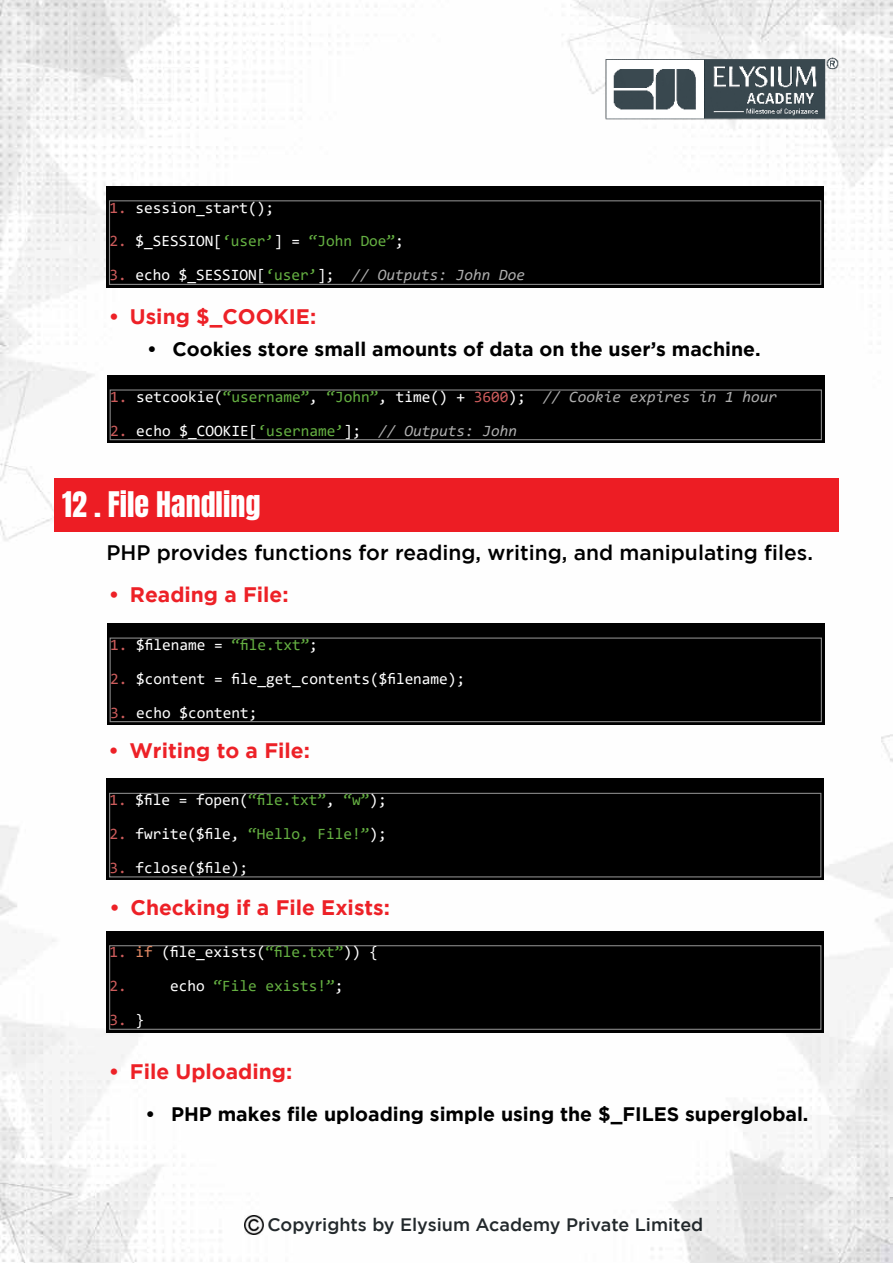
<style>
.page{position:relative;width:893px;height:1263px;background:#fff}
.page>*{position:absolute;margin:0;border:0;box-sizing:border-box;transform-origin:0 0}
.t1{font:30px "Anton";color:#fff}
.t2{font:700 21px "Gotham";color:#ed2127}
.t3{font:500 21px "Gotham";color:#000}
.t4{font:700 19.5px "Gotham";color:#000}
.t5{font:500 18px "Gotham";color:#23292c}
.t6{font:15.75px/33.9px "Consolas";color:#fff}
.t7{font:italic 15.75px "Consolas";color:#aeaeae}
.t8{font:15.75px "Consolas";color:#65b042}
.t9{font:15.75px "Consolas";color:#cd5c5c}
.s1{color:#cd5c5c}
.s2{color:#fff}
.s3{font-style:normal;color:#cd5c5c}
.s4{font-style:normal;color:#fff}
.s5{font-style:normal;color:#65b042}
.s6{color:#65b042}
.s7{font-style:italic;color:#aeaeae}
.s8{color:#e28964}
</style>
<div class="page">
<img style="left:0;top:0;width:893px;height:1263px">
<img style="left:604px;top:56px;width:234px;height:64px">
<img style="left:244px;top:1216px;width:19px;height:18px">
<div style="left:106px;top:186px;width:718px;height:101px;background:#000"></div>
<div style="left:109px;top:200px;width:712px;height:85px;border:1px solid #888"></div>
<div style="left:107px;top:375px;width:717px;height:68px;background:#000"></div>
<div style="left:110px;top:389px;width:712px;height:51px;border:1px solid #888"></div>
<div style="left:107px;top:623px;width:717px;height:102px;background:#000"></div>
<div style="left:110px;top:637px;width:712px;height:85px;border:1px solid #888"></div>
<div style="left:107px;top:778px;width:717px;height:102px;background:#000"></div>
<div style="left:109px;top:793px;width:712px;height:84px;border:1px solid #888"></div>
<div style="left:107px;top:931px;width:717px;height:101px;background:#000"></div>
<div style="left:109px;top:945px;width:712px;height:85px;border:1px solid #888"></div>
<div style="left:54px;top:478px;width:784px;height:53px;background:#ed1d24"></div>
<p class="t6" style="left:110px;top:190px;width:166px"><span class="s1">1.</span> session_start();</p>
<p class="t8" style="left:110px;top:230px;width:296px"><span class="s1">2.</span> <span class="s2">$_SESSION[</span>‘user’<span class="s2">] =</span> “John Doe”<span class="s2">;</span></p>
<p class="t7" style="left:109px;top:264px;width:417px"><span class="s3">3.</span> <span class="s4">echo $_SESSION[</span><span class="s5">‘user’</span><span class="s4">];</span> // Outputs: John Doe</p>
<h2 class="t2" style="left:109px;top:305px;width:209px">• Using $_COOKIE:</h2>
<p class="t4" style="left:147px;top:338px;width:615px">• Cookies store small amounts of data on the user’s machine.</p>
<p class="t7" style="left:110px;top:386px;width:668px"><span class="s3">1.</span> <span class="s4">setcookie(</span><span class="s5">“username”</span><span class="s4">,</span> <span class="s5">“John”</span><span class="s4">, time() +</span> <span class="s3">3600</span><span class="s4">);</span> // Cookie expires in 1 hour</p>
<p class="t6" style="left:110px;top:413px;width:409px"><span class="s1">2.</span> echo $_COOKIE[<span class="s6">‘username’</span>]; <span class="s7">// Outputs: John</span></p>
<h1 class="t1" style="left:62px;top:489px;width:200px">12 . File Handling</h1>
<h2 class="t3" style="left:106px;top:540px;width:708px">PHP provides functions for reading, writing, and manipulating files.</h2>
<h2 class="t2" style="left:109px;top:583px;width:181px">• Reading a File:</h2>
<p class="t6" style="left:110px;top:627px;width:209px"><span class="s1">1.</span> $filename = <span class="s6">“file.txt”</span>;</p>
<p class="t6" style="left:110px;top:661px;width:357px"><span class="s1">2.</span> $content = file_get_contents($filename);</p>
<p class="t6" style="left:110px;top:695px;width:149px"><span class="s1">3.</span> echo $content;</p>
<h2 class="t2" style="left:108px;top:738px;width:203px">• Writing to a File:</h2>
<p class="t6" style="left:110px;top:782px;width:279px"><span class="s1">1.</span> $file = fopen(<span class="s6">“file.txt”</span>, <span class="s6">“w”</span>);</p>
<p class="t6" style="left:110px;top:816px;width:279px"><span class="s1">2.</span> fwrite($file, <span class="s6">“Hello, File!”</span>);</p>
<p class="t6" style="left:110px;top:850px;width:140px"><span class="s1">3.</span> fclose($file);</p>
<h2 class="t2" style="left:109px;top:896px;width:282px">• Checking if a File Exists:</h2>
<p class="t6" style="left:110px;top:935px;width:270px"><span class="s1">1.</span> <span class="s8">if</span> (file_exists(<span class="s6">“file.txt”</span>)) {<br><span class="s1">2.</span></p>
<p class="t8" style="left:170px;top:975px;width:175px"><span class="s2">echo</span> “File exists!”<span class="s2">;</span></p>
<p class="t9" style="left:110px;top:1009px;width:36px">3. <span class="s2">}</span></p>
<h2 class="t2" style="left:109px;top:1060px;width:185px">• File Uploading:</h2>
<p class="t4" style="left:146px;top:1102px;width:664px">• PHP makes file uploading simple using the $_FILES superglobal.</p>
<p class="t5" style="left:267px;top:1214px;width:437px">Copyrights by Elysium Academy Private Limited</p>
</div>
